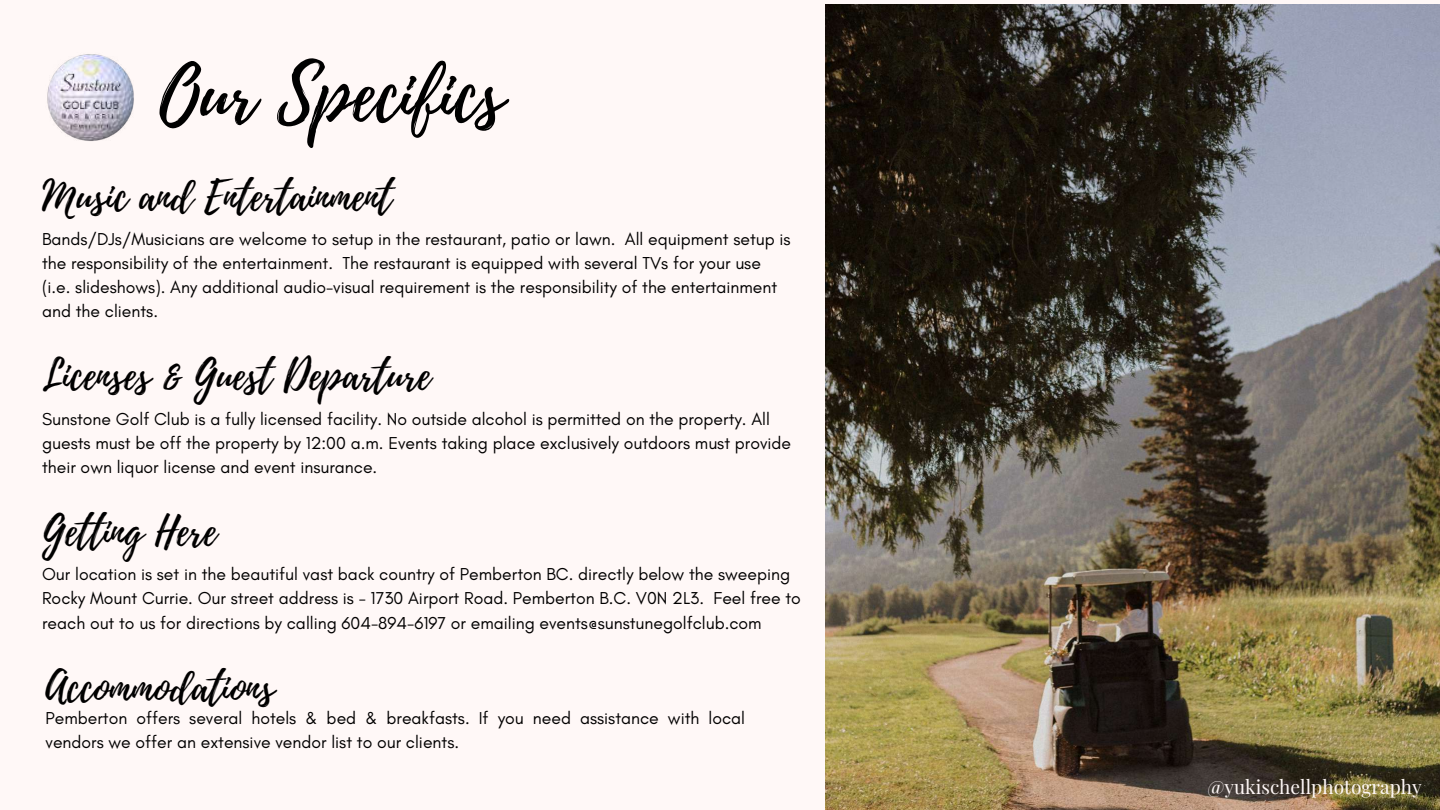
<style>
.page{position:relative;width:1440px;height:810px;background:#fff8f7}
.page>*{position:absolute;margin:0;border:0;box-sizing:border-box;transform-origin:0 0}
.t1{font:75.5px "Playlist Script";color:#000}
.t2{font:41.4px "Playlist Script";color:#000}
.t3{font:19.2px "Playfair Display";color:#fff8f7}
.t4{font:17.6px/24.1px "Glacial Indifference";color:#000}
</style>
<div class="page">
<img style="left:826px;top:5px;width:614px;height:805px">
<img style="left:47px;top:54px;width:87px;height:87px">
<h1 class="t1" style="left:159px;top:41px;width:346px">Our Specifics</h1>
<h2 class="t2" style="left:42px;top:166px;width:351px">Music and Entertainment</h2>
<p class="t4" style="left:42px;top:227px;width:750px">Bands/DJs/Musicians are welcome to setup in the restaurant, patio or lawn. All equipment setup is the responsibility of the entertainment. The restaurant is equipped with several TVs for your use (i.e. slideshows). Any additional audio-visual requirement is the responsibility of the entertainment and the clients.</p>
<h2 class="t2" style="left:42px;top:346px;width:390px">Licenses &amp; Guest Departure</h2>
<p class="t4" style="left:42px;top:407px;width:751px">Sunstone Golf Club is a fully licensed facility. No outside alcohol is permitted on the property. All guests must be off the property by 12:00 a.m. Events taking place exclusively outdoors must provide their own liquor license and event insurance.</p>
<h2 class="t2" style="left:42px;top:502px;width:176px">Getting Here</h2>
<p class="t4" style="left:42px;top:562px;width:760px">Our location is set in the beautiful vast back country of Pemberton BC. directly below the sweeping<br>Rocky Mount Currie. Our street address is - 1730 Airport Road. Pemberton B.C. V0N 2L3. Feel free to reach out to us for directions by calling 604-894-6197 or emailing events@sunstunegolfclub.com</p>
<h2 class="t2" style="left:46px;top:658px;width:230px">Accommodations</h2>
<p class="t4" style="left:46px;top:706px;width:701px">Pemberton offers several hotels &amp; bed &amp; breakfasts. If you need assistance with local vendors we offer an extensive vendor list to our clients.</p>
<p class="t3" style="left:1208px;top:773px;width:216px">@yukischellphotography</p>
</div>
